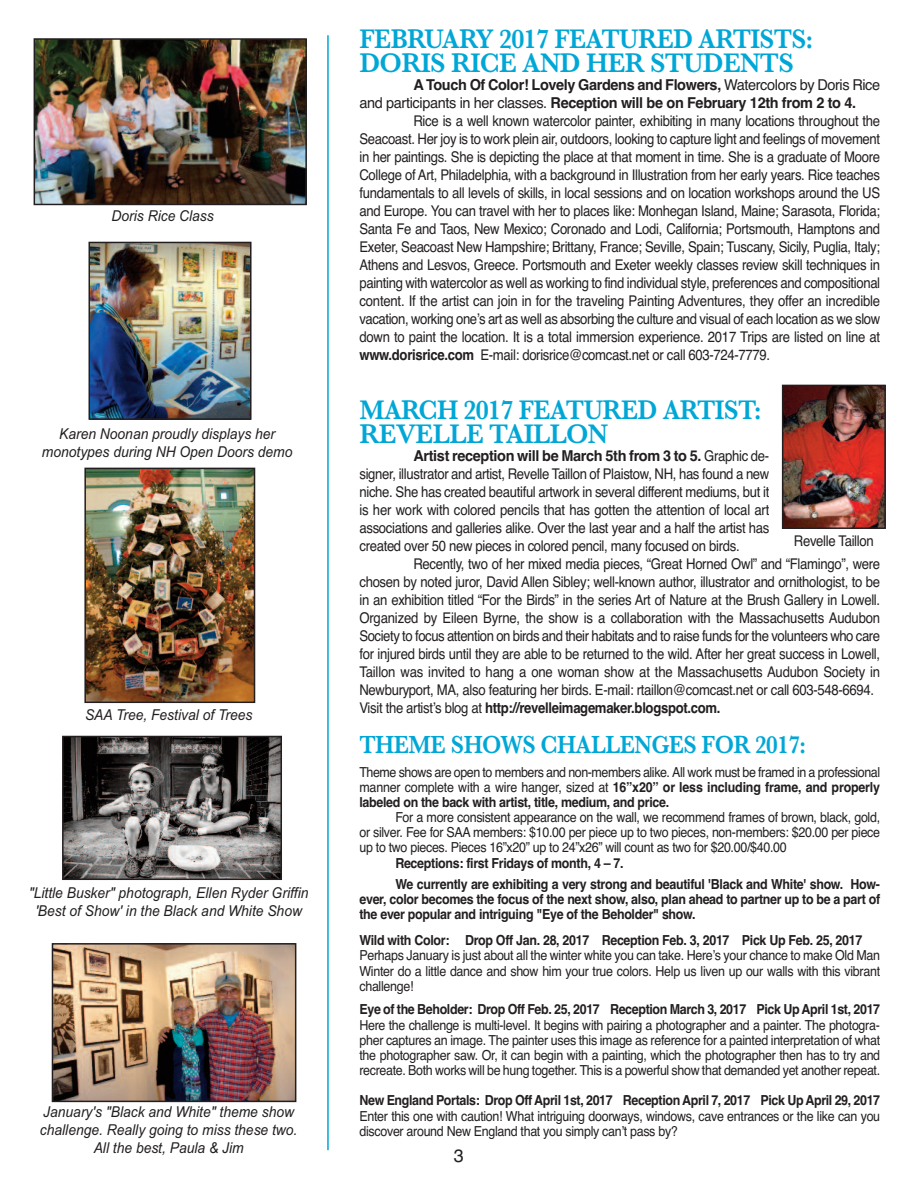
<style>
.page{position:relative;width:918px;height:1188px;background:#fff}
.page>*{position:absolute;margin:0;border:0;box-sizing:border-box;transform-origin:0 0}
.t1{font:600 27.9px/24px "Baskerville";letter-spacing:-.025em;color:#00a7d6;scale:.93 1}
.t2{font:600 25.65px "Baskerville";letter-spacing:-.025em;color:#00a7d6;scale:.9 1}
.t3{font:18px "Helvetica";color:#231f20}
.t4{font:italic 15px/18px "Arial";color:#231f20;text-align:center;scale:.92 1}
.t5{font:700 15px/18px "Helvetica";letter-spacing:-.025em;color:#231f20}
.t6{font:14.85px/18px "Helvetica";letter-spacing:-.025em;color:#231f20;text-align:justify;scale:.89 1}
.t7{font:13.8px/15.1px "Helvetica";letter-spacing:-.025em;color:#231f20;text-align:justify;scale:.9 1}
.t8{font:700 13.8px/21.3px "Helvetica";letter-spacing:-.025em;color:#231f20;scale:.9 1}
.s1{font-weight:400}
.s2{font-weight:700}
.s3{font-weight:400;font-size:14.85px}
</style>
<div class="page">
<hr style="left:327px;top:35px;width:2px;height:1115px;background:#00a7d6">
<img style="left:55px;top:946px;width:238px;height:153px">
<div style="left:52px;top:943px;width:244px;height:159px;border:2px solid #231f20"></div>
<img style="left:65px;top:739px;width:214px;height:138px">
<div style="left:62px;top:736px;width:220px;height:144px;border:2px solid #231f20"></div>
<img style="left:87px;top:471px;width:165px;height:229px">
<div style="left:84px;top:468px;width:171px;height:235px;border:2px solid #231f20"></div>
<img style="left:92px;top:245px;width:157px;height:172px">
<div style="left:89px;top:242px;width:163px;height:178px;border:2px solid #231f20"></div>
<img style="left:37px;top:41px;width:267px;height:161px">
<div style="left:34px;top:38px;width:273px;height:167px;border:2px solid #231f20"></div>
<img style="left:785px;top:388px;width:98px;height:138px">
<div style="left:782px;top:385px;width:104px;height:144px;border:2px solid #231f20"></div>
<p class="t4" style="left:112px;top:207px;width:113px">Doris Rice Class</p>
<p class="t4" style="left:42px;top:425px;width:274px">Karen Noonan proudly displays her monotypes during NH Open Doors demo</p>
<p class="t4" style="left:85px;top:706px;width:183px">SAA Tree, Festival of Trees</p>
<p class="t4" style="left:29px;top:884px;width:306px">"Little Busker" photograph, Ellen Ryder Griffin 'Best of Show' in the Black and White Show</p>
<p class="t4" style="left:40px;top:1103px;width:281px">January's "Black and White" theme show challenge. Really going to miss these two.<br>All the best, Paula &amp; Jim</p>
<h1 class="t1" style="left:359px;top:26px;width:489px">FEBRUARY 2017 FEATURED ARTISTS:<br>DORIS RICE AND HER STUDENTS</h1>
<p class="t5" style="left:359px;top:76px;width:522px;text-indent:54px">A Touch Of Color! Lovely Gardens and Flowers, <span class="s1">Watercolors by Doris Rice and participants in her classes.</span> Reception will be on February 12th from 2 to 4.</p>
<p class="t6" style="left:359px;top:112px;width:587px;text-indent:54px">Rice is a well known watercolor painter, exhibiting in many locations throughout the Seacoast. Her joy is to work plein air, outdoors, looking to capture light and feelings of movement in her paintings. She is depicting the place at that moment in time. She is a graduate of Moore College of Art, Philadelphia, with a background in Illustration from her early years. Rice teaches fundamentals to all levels of skills, in local sessions and on location workshops around the US and Europe. You can travel with her to places like: Monhegan Island, Maine; Sarasota, Florida; Santa Fe and Taos, New Mexico; Coronado and Lodi, California; Portsmouth, Hamptons and Exeter, Seacoast New Hampshire; Brittany, France; Seville, Spain; Tuscany, Sicily, Puglia, Italy; Athens and Lesvos, Greece. Portsmouth and Exeter weekly classes review skill techniques in painting with watercolor as well as working to find individual style, preferences and compositional content. If the artist can join in for the traveling Painting Adventures, they offer an incredible vacation, working one’s art as well as absorbing the culture and visual of each location as we slow down to paint the location. It is a total immersion experience. 2017 Trips are listed on line at <span class="s2">www.dorisrice.com</span> E-mail: dorisrice@comcast.net or call 603-724-7779.</p>
<h1 class="t1" style="left:359px;top:397px;width:434px">MARCH 2017 FEATURED ARTIST:<br>REVELLE TAILLON</h1>
<p class="t5" style="left:413px;top:447px;width:357px">Artist reception will be March 5th from 3 to 5. <span class="s3">Graphic de-</span></p>
<p class="t6" style="left:359px;top:465px;width:462px">signer, illustrator and artist, Revelle Taillon of Plaistow, NH, has found a new niche. She has created beautiful artwork in several different mediums, but it is her work with colored pencils that has gotten the attention of local art associations and galleries alike. Over the last year and a half the artist has created over 50 new pieces in colored pencil, many focused on birds.</p>
<p class="t6" style="left:359px;top:555px;width:587px;text-align:left;text-indent:54px">Recently, two of her mixed media pieces, “Great Horned Owl” and “Flamingo”, were chosen by noted juror, David Allen Sibley; well-known author, illustrator and ornithologist, to be in an exhibition titled “For the Birds” in the series Art of Nature at the Brush Gallery in Lowell.<br>Organized by Eileen Byrne, the show is a collaboration with the Massachusetts Audubon Society to focus attention on birds and their habitats and to raise funds for the volunteers who care for injured birds until they are able to be returned to the wild. After her great success in Lowell, Taillon was invited to hang a one woman show at the Massachusetts Audubon Society in Newburyport, MA, also featuring her birds. E-mail: rtaillon@comcast.net or call 603-548-6694.<br>Visit the artist’s blog at <span class="s2">http://revelleimagemaker.blogspot.com.</span></p>
<p class="t6" style="left:794px;top:532px;width:91px">Revelle Taillon</p>
<h2 class="t2" style="left:359px;top:729px;width:498px">THEME SHOWS CHALLENGES FOR 2017:</h2>
<p class="t7" style="left:359px;top:764px;width:580px">Theme shows are open to members and non-members alike. All work must be framed in a professional manner complete with a wire hanger, sized at <span class="s2">16”x20” or less including frame, and properly labeled on the back with artist, title, medium, and price.</span></p>
<p class="t7" style="left:359px;top:810px;width:580px;text-indent:36px">For a more consistent appearance on the wall, we recommend frames of brown, black, gold, or silver. Fee for SAA members: $10.00 per piece up to two pieces, non-members: $20.00 per piece up to two pieces. Pieces 16”x20” up to 24”x26” will count as two for $20.00/$40.00</p>
<p class="t8" style="left:395px;top:852px;width:540px">Receptions: first Fridays of month, 4 – 7.<br>We currently are exhibiting a very strong and beautiful 'Black and White' show. How-</p>
<p class="t8" style="left:359px;top:892px;width:580px;line-height:15.1px">ever, color becomes the focus of the next show, also, plan ahead to partner up to be a part of the ever popular and intriguing "Eye of the Beholder" show.</p>
<p class="t8" style="left:359px;top:930px;width:560px">Wild with Color: Drop Off Jan. 28, 2017 Reception Feb. 3, 2017 Pick Up Feb. 25, 2017</p>
<p class="t7" style="left:359px;top:948px;width:580px">Perhaps January is just about all the winter white you can take. Here’s your chance to make Old Man Winter do a little dance and show him your true colors. Help us liven up our walls with this vibrant challenge!</p>
<p class="t8" style="left:359px;top:999px;width:580px">Eye of the Beholder: Drop Off Feb. 25, 2017 Reception March 3, 2017 Pick Up April 1st, 2017</p>
<p class="t7" style="left:359px;top:1017px;width:580px">Here the challenge is multi-level. It begins with pairing a photographer and a painter. The photogra&shy;pher captures an image. The painter uses this image as reference for a painted interpretation of what the photographer saw. Or, it can begin with a painting, which the photographer then has to try and recreate. Both works will be hung together. This is a powerful show that demanded yet another repeat.</p>
<p class="t8" style="left:360px;top:1090px;width:580px">New England Portals: Drop Off April 1st, 2017 Reception April 7, 2017 Pick Up April 29, 2017</p>
<p class="t7" style="left:360px;top:1108px;width:580px">Enter this one with caution! What intriguing doorways, windows, cave entrances or the like can you discover around New England that you simply can’t pass by?</p>
<p class="t3" style="left:454px;top:1145px;width:12px">3</p>
</div>
